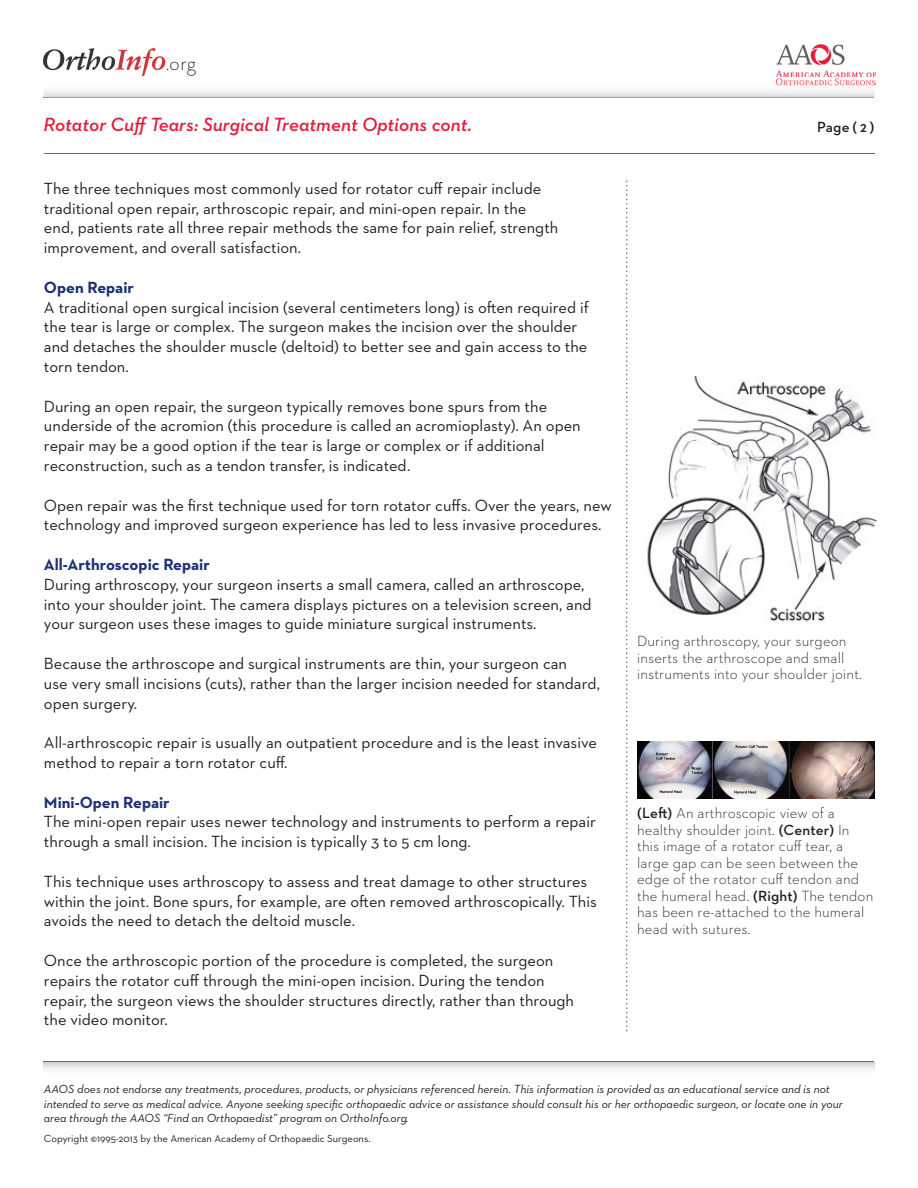
<style>
.page{position:relative;width:918px;height:1188px;background:#fff}
.page>*{position:absolute;margin:0;border:0;box-sizing:border-box;transform-origin:0 0}
.t1{font:300 25.5px "Neutra Display";color:#231f20}
.t2{font:italic 600 19.5px "Neutraface 2 Text";color:#e41c3b}
.t3{font:16.5px/19.8px "Neutraface 2 Text";color:#231f20}
.t4{font:700 16.5px "Neutraface 2 Text";color:#1c3177}
.t5{font:300 15px/16.5px "Neutraface 2 Text";letter-spacing:.01em;color:#231f20}
.t6{font:600 15px "Neutraface 2 Text";color:#231f20}
.t7{font:italic 12px/14.4px "Neutraface 2 Text";color:#231f20}
.t8{font:10.5px "Neutraface 2 Text";color:#231f20}
.s1{font-family:"Neutra Display";font-weight:700}
.s2{font-weight:600}
</style>
<div class="page">
<hr style="left:44px;top:1061px;width:830px;height:1px;background:#6c6d70">
<img style="left:775px;top:44px;width:102px;height:48px">
<img style="left:43px;top:48px;width:123px;height:29px">
<svg style="left:626px;top:181px;width:1px;height:850px"></svg>
<hr style="left:44px;top:98px;width:830px;height:1px;background:#6c6d70">
<hr style="left:44px;top:153px;width:831px;height:1px;background:#6c6d70">
<svg style="left:44px;top:91px;width:830px;height:7px"></svg>
<img style="left:771px;top:78px;width:103px;height:14px">
<div style="left:44px;top:1062px;width:831px;height:20px;background:linear-gradient(to bottom,#e1e2e3,#fff)"></div>
<img style="left:647px;top:376px;width:229px;height:246px">
<img style="left:637px;top:742px;width:237px;height:56px">
<h1 class="t1" style="left:166px;top:48px;width:32px">.org</h1>
<p class="t2" style="left:44px;top:112px;width:430px">Rotator Cuff Tears: Surgical Treatment Options cont.</p>
<p class="t3" style="left:44px;top:178px;width:516px">The three techniques most commonly used for rotator cuff repair include traditional open repair, arthroscopic repair, and mini-open repair. In the end, patients rate all three repair methods the same for pain relief, strength improvement, and overall satisfaction.</p>
<p class="t4" style="left:44px;top:277px;width:91px">Open Repair</p>
<p class="t3" style="left:44px;top:297px;width:547px">A traditional open surgical incision (several centimeters long) is often required if the tear is large or complex. The surgeon makes the incision over the shoulder and detaches the shoulder muscle (deltoid) to better see and gain access to the torn tendon.</p>
<p class="t3" style="left:44px;top:396px;width:538px">During an open repair, the surgeon typically removes bone spurs from the underside of the acromion (this procedure is called an acromioplasty). An open repair may be a good option if the tear is large or complex or if additional reconstruction, such as a tendon transfer, is indicated.</p>
<p class="t3" style="left:44px;top:495px;width:569px">Open repair was the first technique used for torn rotator cuffs. Over the years, new technology and improved surgeon experience has led to less invasive procedures.</p>
<p class="t4" style="left:44px;top:554px;width:167px">All-Arthroscopic Repair</p>
<p class="t3" style="left:44px;top:574px;width:549px">During arthroscopy, your surgeon inserts a small camera, called an arthroscope, into your shoulder joint. The camera displays pictures on a television screen, and your surgeon uses these images to guide miniature surgical instruments.</p>
<p class="t3" style="left:44px;top:653px;width:558px">Because the arthroscope and surgical instruments are thin, your surgeon can<br>use very small incisions (cuts), rather than the larger incision needed for standard, open surgery.</p>
<p class="t3" style="left:44px;top:733px;width:554px">All-arthroscopic repair is usually an outpatient procedure and is the least invasive method to repair a torn rotator cuff.</p>
<p class="t4" style="left:44px;top:791px;width:127px">Mini-Open Repair</p>
<p class="t3" style="left:44px;top:812px;width:553px">The mini-open repair uses newer technology and instruments to perform a repair through a small incision. The incision is typically 3 to 5 cm long.</p>
<p class="t3" style="left:44px;top:871px;width:554px">This technique uses arthroscopy to assess and treat damage to other structures within the joint. Bone spurs, for example, are often removed arthroscopically. This avoids the need to detach the deltoid muscle.</p>
<p class="t3" style="left:44px;top:950px;width:532px">Once the arthroscopic portion of the procedure is completed, the surgeon repairs the rotator cuff through the mini-open incision. During the tendon repair, the surgeon views the shoulder structures directly, rather than through the video monitor.</p>
<p class="t6" style="left:817px;top:117px;width:59px">Page <span class="s1">( 2 )</span></p>
<p class="t5" style="left:637px;top:633px;width:226px">During arthroscopy, your surgeon inserts the arthroscope and small instruments into your shoulder joint.</p>
<p class="t5" style="left:637px;top:805px;width:238px"><span class="s2">(Left)</span> An arthroscopic view of a healthy shoulder joint. <span class="s2">(Center)</span> In this image of a rotator cuff tear, a large gap can be seen between the edge of the rotator cuff tendon and the humeral head. <span class="s2">(Right)</span> The tendon has been re-attached to the humeral head with sutures.</p>
<p class="t7" style="left:44px;top:1082px;width:800px">AAOS does not endorse any treatments, procedures, products, or physicians referenced herein. This information is provided as an educational service and is not intended to serve as medical advice. Anyone seeking specific orthopaedic advice or assistance should consult his or her orthopaedic surgeon, or locate one in your area through the AAOS “Find an Orthopaedist” program on OrthoInfo.org.</p>
<p class="t8" style="left:44px;top:1132px;width:328px">Copyright ©1995-2013 by the American Academy of Orthopaedic Surgeons.</p>
</div>
